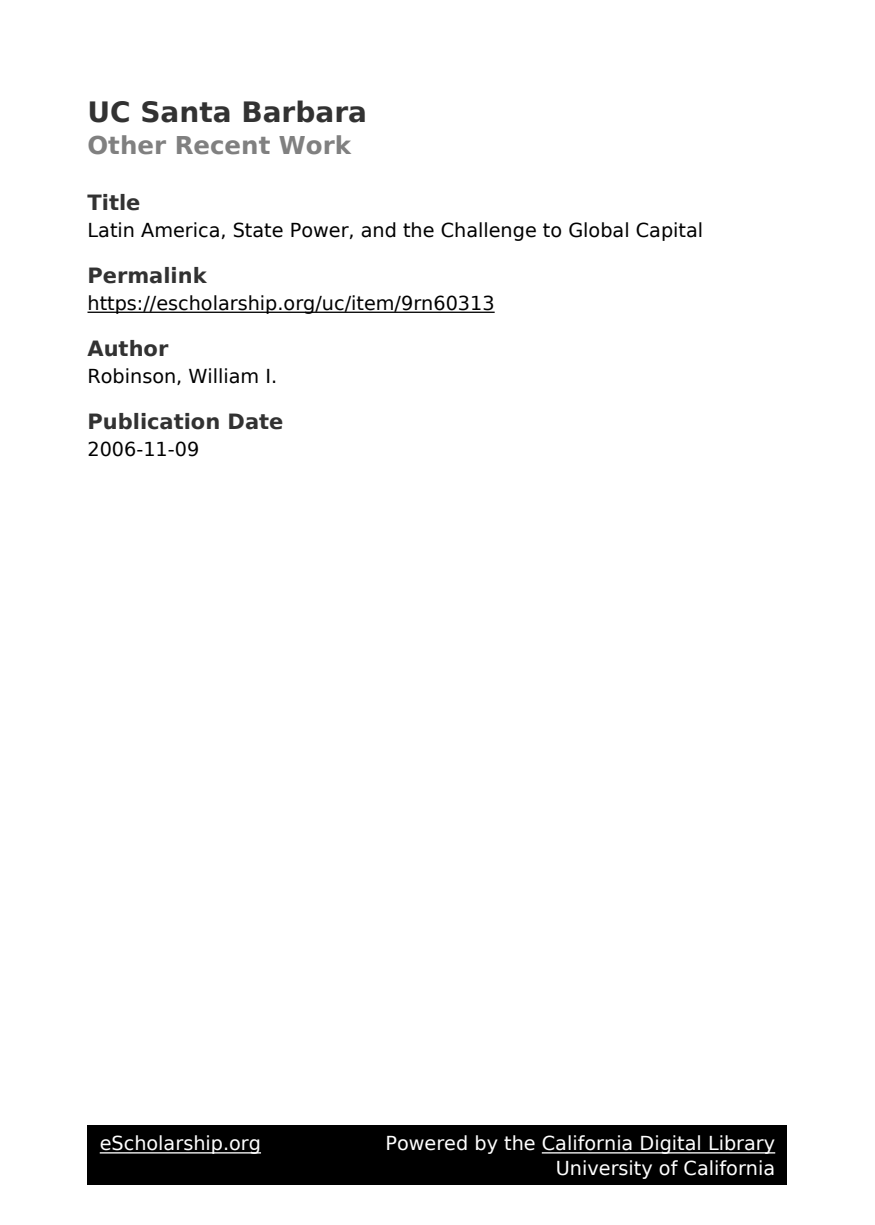
<style>
.page{position:relative;width:875px;height:1225px;background:#fff}
.page>*{position:absolute;margin:0;border:0;box-sizing:border-box;transform-origin:0 0}
.t1{font:700 28px "DejaVu Sans";color:#323232}
.t2{font:700 24.5px "DejaVu Sans";color:#808080}
.t3{font:700 21px "DejaVu Sans";color:#323232}
.t4{font:19.25px "DejaVu Sans";color:#000}
.t5{font:19.25px/24.5px "DejaVu Sans";color:#fff;text-align:right}
</style>
<div class="page">
<hr style="left:88px;top:312px;width:407px;height:1px;background:#000">
<div style="left:88px;top:1125px;width:700px;height:60px;background:#000"></div>
<hr style="left:100px;top:1152px;width:161px;height:2px;background:#fff">
<hr style="left:542px;top:1152px;width:233px;height:2px;background:#fff">
<h1 class="t1" style="left:88px;top:101px;width:281px">UC Santa Barbara</h1>
<p class="t2" style="left:88px;top:136px;width:265px">Other Recent Work</p>
<p class="t3" style="left:88px;top:194px;width:54px">Title</p>
<p class="t4" style="left:88px;top:222px;width:617px">Latin America, State Power, and the Challenge to Global Capital</p>
<p class="t3" style="left:88px;top:267px;width:121px">Permalink</p>
<p class="t4" style="left:88px;top:295px;width:409px">https://escholarship.org/uc/item/9rn60313</p>
<p class="t3" style="left:88px;top:340px;width:82px">Author</p>
<p class="t4" style="left:88px;top:368px;width:191px">Robinson, William I.</p>
<p class="t3" style="left:88px;top:413px;width:198px">Publication Date</p>
<p class="t4" style="left:88px;top:441px;width:113px">2006-11-09</p>
<p class="t5" style="left:100px;top:1133px;width:163px">eScholarship.org</p>
<p class="t5" style="left:385px;top:1133px;width:391px">Powered by the California Digital Library<br>University of California</p>
</div>
